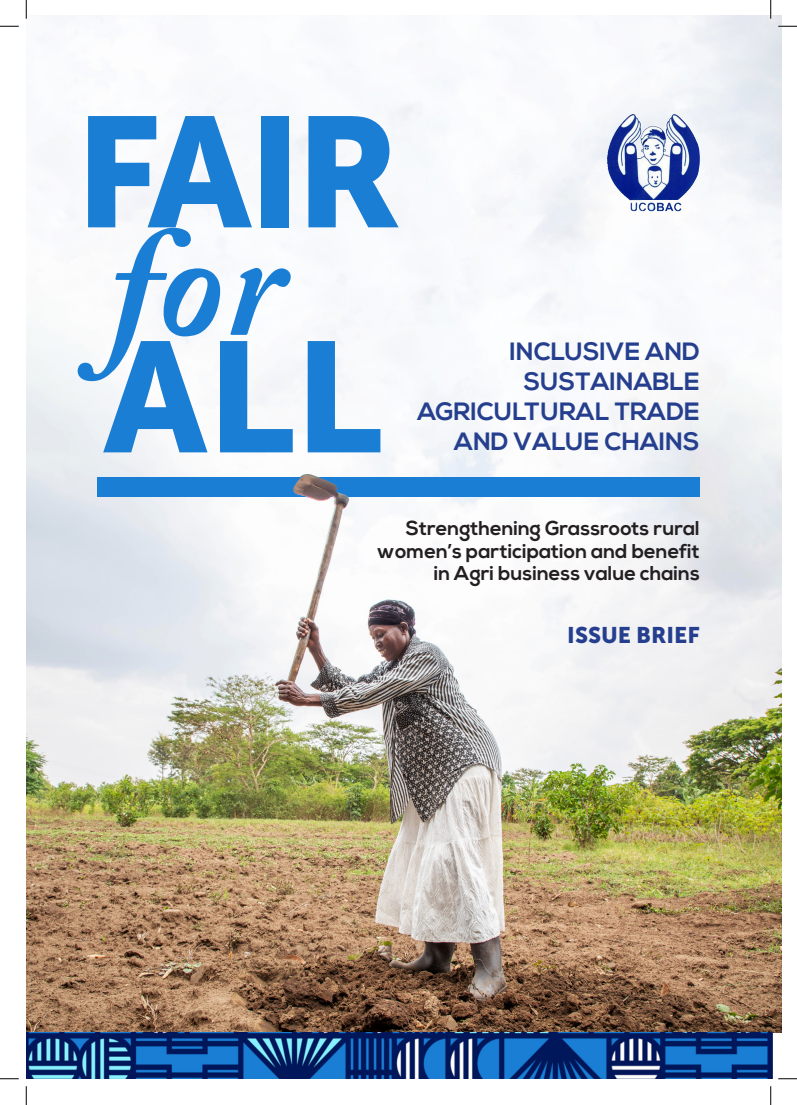
<style>
.page{position:relative;width:797px;height:1105px;background:#fff}
.page>*{position:absolute;margin:0;border:0;box-sizing:border-box;transform-origin:0 0}
.t1{font:155.62px "Museo Sans 900";letter-spacing:-.02em;color:#1a7ed4}
.t2{font:155.62px "Amperzand";color:#1a7ed4}
.t3{font:700 25px/30px "Nexa";color:#253f8e;text-align:right}
.t4{font:22.5px "Museo Sans 900";color:#253f8e}
.t5{font:700 20px/22.5px "Nexa";color:#231f20;text-align:right}
</style>
<div class="page">
<img style="left:26px;top:16px;width:755px;height:1017px">
<img style="left:608px;top:114px;width:24px;height:38px">
<svg style="left:690px;top:141px;width:10px;height:39px"></svg>
<div style="left:97px;top:477px;width:602px;height:20px;background:#1a7ed4"></div>
<img style="left:293px;top:474px;width:57px;height:72px">
<img style="left:26px;top:1033px;width:747px;height:46px">
<svg style="left:0;top:25px;width:19px;height:2px"></svg>
<svg style="left:778px;top:25px;width:19px;height:2px"></svg>
<svg style="left:0;top:1078px;width:19px;height:1px"></svg>
<svg style="left:778px;top:1078px;width:19px;height:1px"></svg>
<svg style="left:25px;top:0;width:2px;height:19px"></svg>
<svg style="left:25px;top:1086px;width:2px;height:19px"></svg>
<svg style="left:770px;top:0;width:1px;height:19px"></svg>
<svg style="left:770px;top:1086px;width:1px;height:19px"></svg>
<p class="t1" style="left:75px;top:84px;width:328px">FAIR</p>
<p class="t2" style="left:111px;top:203px;width:176px">for</p>
<p class="t1" style="left:104px;top:309px;width:280px">ALL</p>
<p class="t3" style="left:417px;top:338px;width:284px">INCLUSIVE AND<br>SUSTAINABLE<br>AGRICULTURAL TRADE<br>AND VALUE CHAINS</p>
<p class="t5" style="left:377px;top:518px;width:324px">Strengthening Grassroots rural women’s participation and benefit in Agri business value chains</p>
<p class="t4" style="left:567px;top:622px;width:134px">ISSUE BRIEF</p>
</div>
